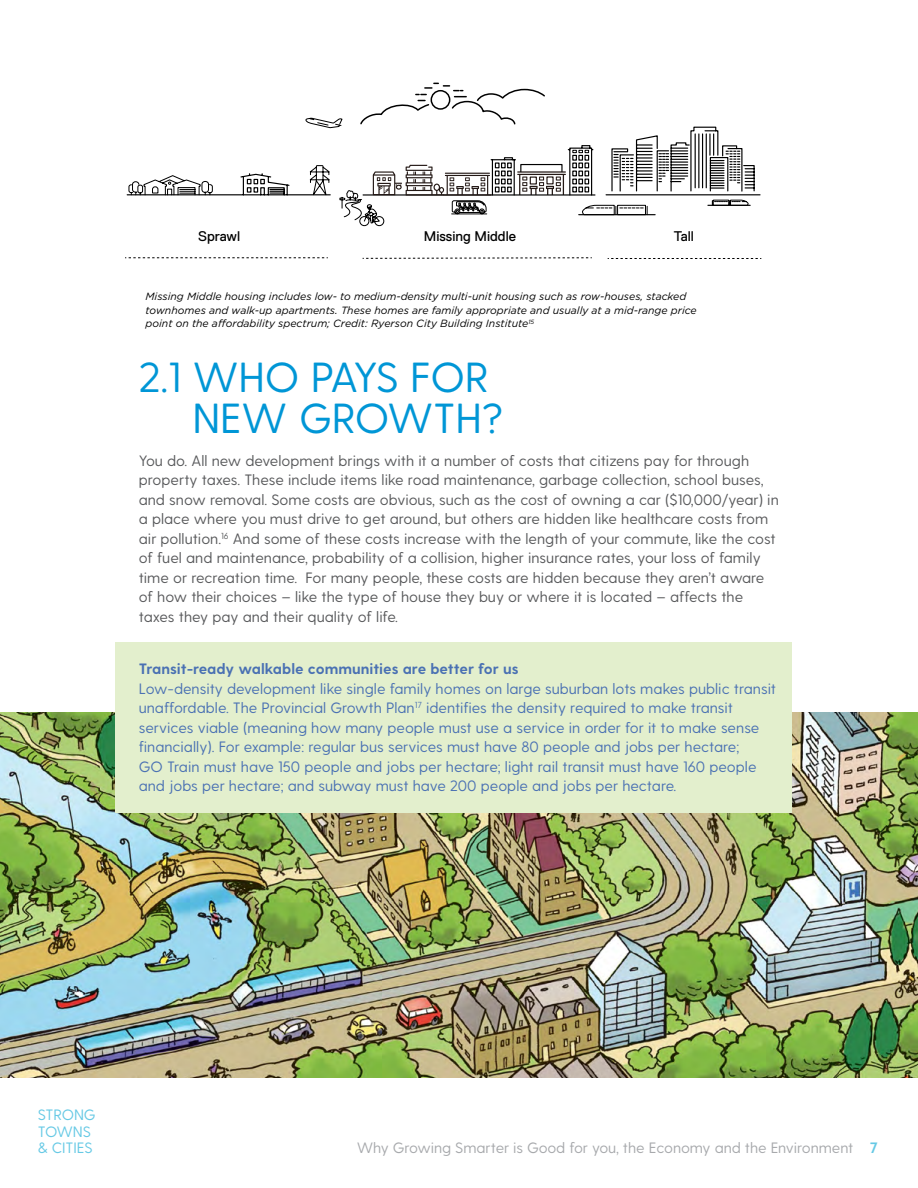
<style>
.page{position:relative;width:918px;height:1188px;background:#fff}
.page>*{position:absolute;margin:0;border:0;box-sizing:border-box;transform-origin:0 0}
.t1{font:42px/40.5px "Greycliff CF";letter-spacing:-.015em;color:#0096d6}
.t2{font:15px/19.5px "Greycliff CF";color:#58595b}
.t3{font:15px/19.5px "Greycliff CF";color:#4a71b3}
.t4{font:15px "Greycliff CF";letter-spacing:-.005em;color:#a7a9ac}
.t5{font:700 15px "Greycliff CF";color:#4a71b3}
.t6{font:15px/16.5px "Greycliff CF";letter-spacing:-.005em;color:#66c9e5}
.t7{font:13.95px "Replica Std";color:#000}
.t8{font:italic 10.5px/13.5px "Gotham";color:#000}
.s1{font-weight:700;color:#66c9e5}
</style>
<div class="page">
<img style="left:0;top:713px;width:918px;height:365px">
<div style="left:116px;top:642px;width:676px;height:171px;background:#e3efcd"></div>
<svg style="left:125px;top:257px;width:203px;height:1px"></svg>
<svg style="left:363px;top:257px;width:229px;height:2px"></svg>
<svg style="left:608px;top:258px;width:153px;height:1px"></svg>
<svg style="left:126px;top:82px;width:635px;height:144px"></svg>
<p class="t7" style="left:198px;top:229px;width:43px">Sprawl</p>
<p class="t7" style="left:424px;top:229px;width:94px">Missing Middle</p>
<p class="t7" style="left:674px;top:229px;width:21px">Tall</p>
<p class="t8" style="left:146px;top:290px;width:553px">Missing Middle housing includes low- to medium-density multi-unit housing such as row-houses, stacked townhomes and walk-up apartments. These homes are family appropriate and usually at a mid-range price point on the affordability spectrum; Credit: Ryerson City Building Institute<sup>15</sup></p>
<h1 class="t1" style="left:192px;top:358px;width:312px;text-indent:-54px">2.1 WHO PAYS FOR<br>NEW GROWTH?</h1>
<p class="t2" style="left:139px;top:451px;width:642px">You do. All new development brings with it a number of costs that citizens pay for through property taxes. These include items like road maintenance, garbage collection, school buses, and snow removal. Some costs are obvious, such as the cost of owning a car ($10,000/year) in a place where you must drive to get around, but others are hidden like healthcare costs from air pollution.<sup>16</sup> And some of these costs increase with the length of your commute, like the cost of fuel and maintenance, probability of a collision, higher insurance rates, your loss of family time or recreation time. For many people, these costs are hidden because they aren’t aware of how their choices – like the type of house they buy or where it is located – affects the taxes they pay and their quality of life.</p>
<p class="t5" style="left:139px;top:660px;width:381px">Transit-ready walkable communities are better for us</p>
<p class="t3" style="left:139px;top:679px;width:639px">Low-density development like single family homes on large suburban lots makes public transit unaffordable. The Provincial Growth Plan<sup>17</sup> identifies the density required to make transit services viable (meaning how many people must use a service in order for it to make sense financially). For example: regular bus services must have 80 people and jobs per hectare;<br>GO Train must have 150 people and jobs per hectare; light rail transit must have 160 people and jobs per hectare; and subway must have 200 people and jobs per hectare.</p>
<p class="t6" style="left:38px;top:1107px;width:59px">STRONG<br>TOWNS &amp; CITIES</p>
<p class="t4" style="left:357px;top:1139px;width:523px">Why Growing Smarter is Good for you, the Economy and the Environment <span class="s1">7</span></p>
</div>
